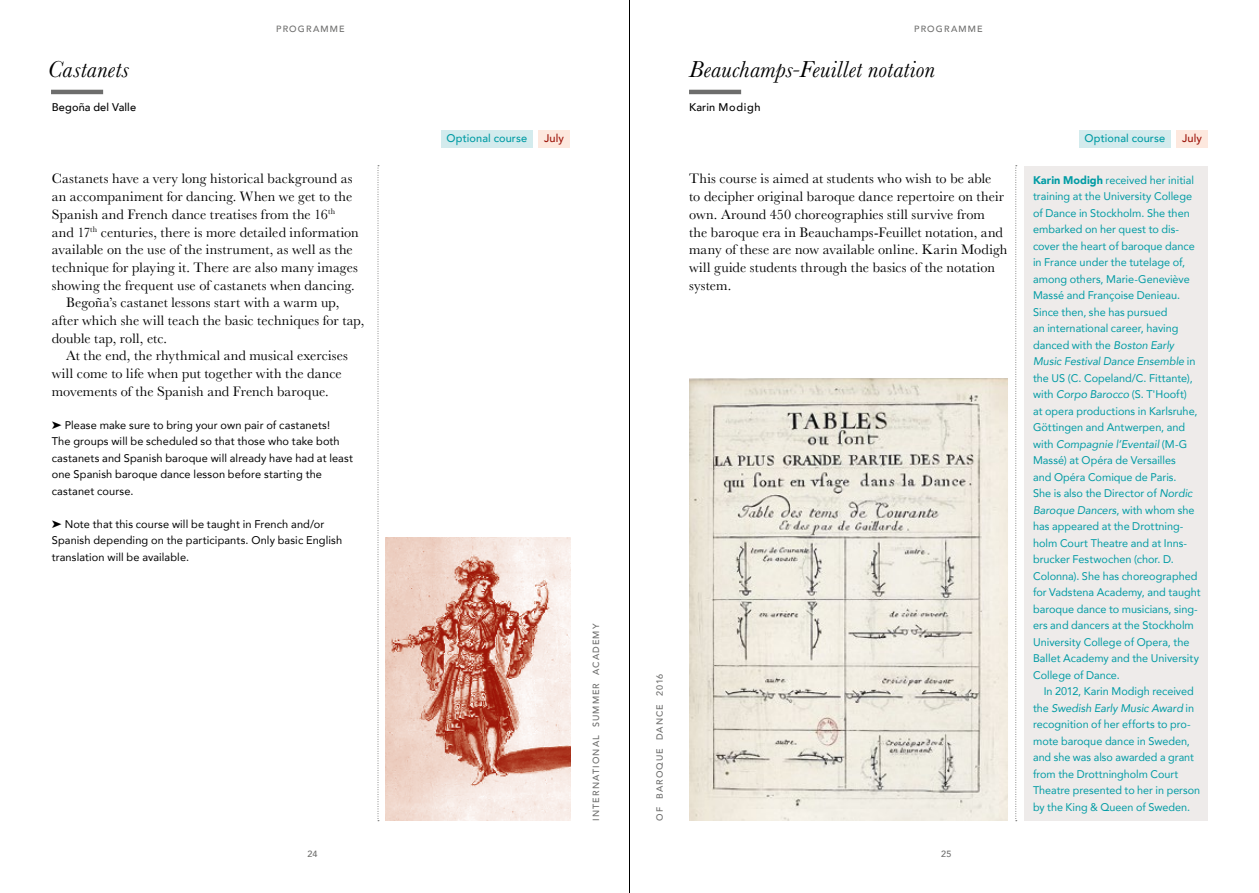
<style>
.page{position:relative;width:1259px;height:893px;background:#fff}
.page>*{position:absolute;margin:0;border:0;box-sizing:border-box;transform-origin:0 0}
.t1{font:italic 24px "Baskerville";letter-spacing:.01em;color:#000}
.t2{font:14.25px/17.7px "Baskerville";letter-spacing:.01em;color:#000}
.t3{font:11.1px/16.5px "Avenir";color:#009ba4}
.t4{font:11.1px/16.5px "Avenir";letter-spacing:.01em;color:#000}
.t5{font:500 11.1px "Avenir";letter-spacing:.015em;color:#009ba4}
.t6{font:500 11.1px "Avenir";letter-spacing:.015em;color:#000}
.t7{font:500 11.1px "Avenir";letter-spacing:.055em;color:#000}
.t8{font:500 11.1px "Avenir";letter-spacing:.01em;color:#9c1006}
.t9{font:500 9px "Avenir";letter-spacing:.125em;color:#6d6d6c}
.s1{font-weight:900}
.s2{font-style:italic}
</style>
<div class="page">
<hr style="left:629px;top:0;width:1px;height:893px;background:#000">
<svg style="left:378px;top:165px;width:1px;height:656px"></svg>
<img style="left:386px;top:537px;width:184px;height:284px">
<hr style="left:51px;top:90px;width:52px;height:4px;background:#6d6d6c">
<div style="left:441px;top:130px;width:92px;height:18px;background:#d3ebed"></div>
<div style="left:538px;top:130px;width:32px;height:18px;background:#fde8de"></div>
<div style="left:1023px;top:166px;width:184px;height:655px;background:#eeebea"></div>
<img style="left:689px;top:378px;width:318px;height:443px">
<svg style="left:1015px;top:165px;width:2px;height:656px"></svg>
<hr style="left:689px;top:90px;width:52px;height:4px;background:#6d6d6c">
<div style="left:1079px;top:130px;width:92px;height:18px;background:#d3ebed"></div>
<div style="left:1176px;top:130px;width:32px;height:18px;background:#fde8de"></div>
<h1 class="t1" style="left:48px;top:54px;width:83px">Castanets</h1>
<p class="t6" style="left:52px;top:98px;width:86px">Begoña del Valle</p>
<p class="t9" style="left:276px;top:21px;width:70px">PROGRAMME</p>
<p class="t2" style="left:52px;top:170px;width:302px">Castanets have a very long historical background as</p>
<p class="t2" style="left:52px;top:188px;width:302px">an accompaniment for dancing. When we get to the</p>
<p class="t2" style="left:52px;top:206px;width:285px">Spanish and French dance treatises from the 16<sup>th</sup></p>
<p class="t2" style="left:52px;top:223px;width:308px">and 17<sup>th</sup> centuries, there is more detailed information</p>
<p class="t2" style="left:52px;top:241px;width:302px">available on the use of the instrument, as well as the</p>
<p class="t2" style="left:52px;top:259px;width:308px">technique for playing it. There are also many images</p>
<p class="t2" style="left:52px;top:276px;width:304px">showing the frequent use of castanets when dancing.</p>
<p class="t2" style="left:66px;top:294px;width:275px">Begoña’s castanet lessons start with a warm up,</p>
<p class="t2" style="left:52px;top:312px;width:314px">after which she will teach the basic techniques for tap,</p>
<p class="t2" style="left:52px;top:329px;width:117px">double tap, roll, etc.</p>
<p class="t2" style="left:66px;top:347px;width:283px">At the end, the rhythmical and musical exercises</p>
<p class="t2" style="left:52px;top:365px;width:291px">will come to life when put together with the dance</p>
<p class="t2" style="left:52px;top:383px;width:278px">movements of the Spanish and French baroque.</p>
<p class="t4" style="left:52px;top:416px;width:303px">➤ Please make sure to bring your own pair of castanets!<br>The groups will be scheduled so that those who take both castanets and Spanish baroque will already have had at least one Spanish baroque dance lesson before starting the castanet course.</p>
<p class="t4" style="left:52px;top:515px;width:292px">➤ Note that this course will be taught in French and/or<br>Spanish depending on the participants. Only basic English translation will be available.</p>
<p class="t5" style="left:446px;top:129px;width:82px">Optional course</p>
<p class="t8" style="left:544px;top:129px;width:21px">July</p>
<p class="t9" style="left:588px;top:821px;width:199px;rotate:-90deg">INTERNATIONAL SUMMER ACADEMY</p>
<p class="t9" style="left:652px;top:821px;width:149px;rotate:-90deg">OF BAROQUE DANCE 2016</p>
<p class="t9" style="left:914px;top:21px;width:70px">PROGRAMME</p>
<h1 class="t1" style="left:689px;top:54px;width:247px">Beauchamps-Feuillet notation</h1>
<p class="t7" style="left:689px;top:98px;width:73px">Karin Modigh</p>
<p class="t5" style="left:1084px;top:129px;width:82px">Optional course</p>
<p class="t8" style="left:1182px;top:129px;width:21px">July</p>
<p class="t2" style="left:689px;top:170px;width:320px">This course is aimed at students who wish to be able<br>to decipher original baroque dance repertoire on their own. Around 450 choreographies still survive from<br>the baroque era in Beauchamps-Feuillet notation, and many of these are now available online. Karin Modigh will guide students through the basics of the notation system.</p>
<p class="t3" style="left:1033px;top:171px;width:169px"><span class="s1">Karin Modigh</span> received her initial training at the University College of Dance in Stockholm. She then embarked on her quest to dis&shy;cover the heart of baroque dance in France under the tutelage of, among others, Marie-Geneviève<br>Massé and Françoise Denieau.<br>Since then, she has pursued<br>an international career, having danced with the <span class="s2">Boston Early<br>Music Festival Dance Ensemble</span> in the US (C. Copeland/C. Fittante), with <span class="s2">Corpo Barocco</span> (S. T'Hooft)<br>at opera productions in Karlsruhe,<br>Göttingen and Antwerpen, and with <span class="s2">Compagnie l’Eventail</span> (M-G<br>Massé) at Opéra de Versailles<br>and Opéra Comique de Paris.<br>She is also the Director of <span class="s2">Nordic<br>Baroque Dancers</span>, with whom she has appeared at the Drottning&shy;holm Court Theatre and at Inns&shy;brucker Festwochen (chor. D.<br>Colonna). She has choreographed for Vadstena Academy, and taught baroque dance to musicians, sing&shy;ers and dancers at the Stockholm<br>University College of Opera, the<br>Ballet Academy and the University<br>College of Dance.</p>
<p class="t3" style="left:1033px;top:683px;width:169px;text-indent:11px">In 2012, Karin Modigh received the <span class="s2">Swedish Early Music Award</span> in recognition of her efforts to pro&shy;mote baroque dance in Sweden, and she was also awarded a grant from the Drottningholm Court<br>Theatre presented to her in person by the King &amp; Queen of Sweden.</p>
<p class="t9" style="left:307px;top:846px;width:12px">24</p>
<p class="t9" style="left:941px;top:846px;width:12px">25</p>
</div>
